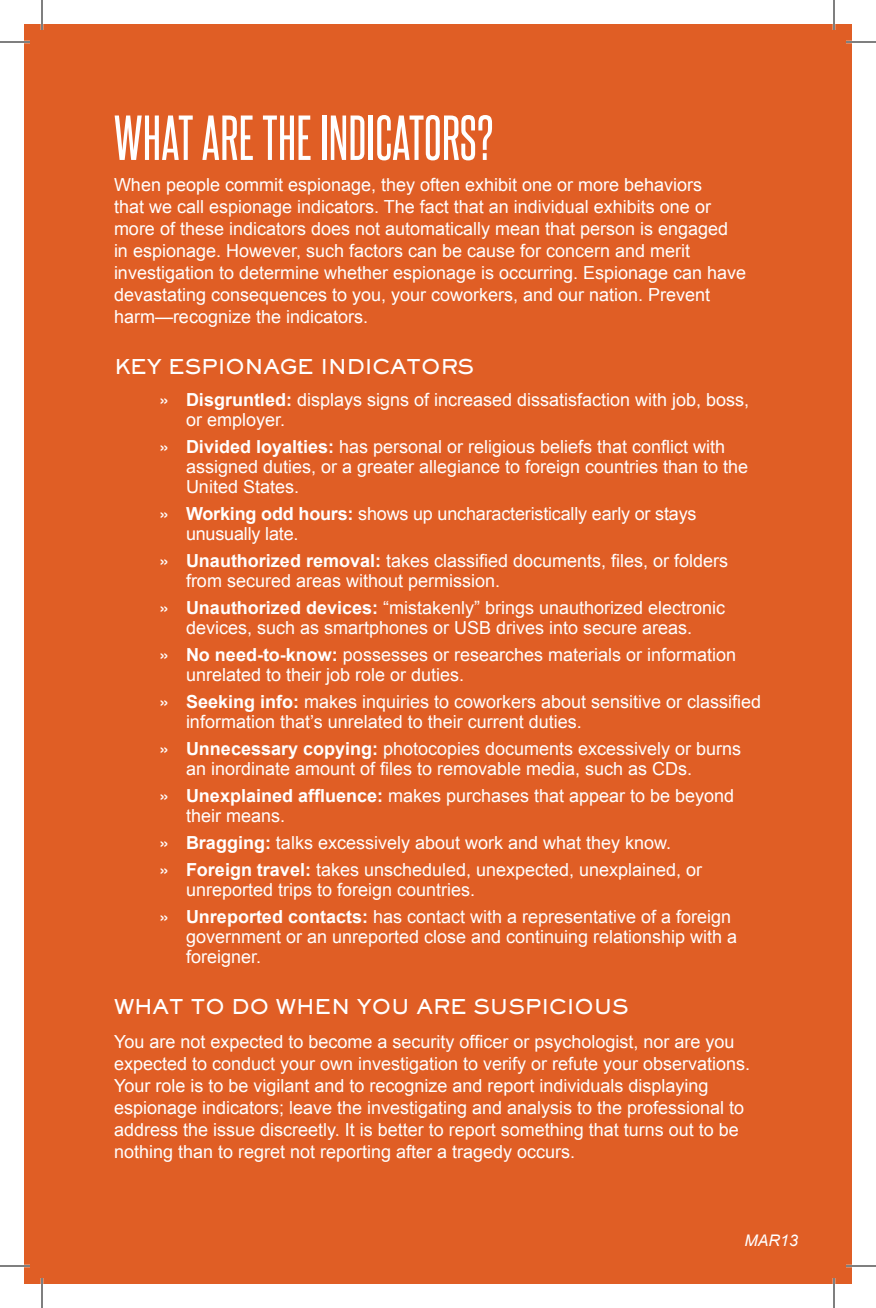
<style>
.page{position:relative;width:876px;height:1308px;background:#fff}
.page>*{position:absolute;margin:0;border:0;box-sizing:border-box;transform-origin:0 0}
.Intro_-_divider_copy{font:54px "Steelfish Rg";letter-spacing:.01em;color:#fff}
.video_-_notes{font:20px "AT Sackers Heavy Gothic";letter-spacing:-.025em;color:#fff}
.body_-_text{font:18px/20px "Arial";color:#fff}
.body_-_text_extra_sp{font:18px/22px "Arial";color:#fff}
.t1{font:italic 16px "Arial";color:#fff}
.s1{font-family:"Helvetica"}
.s2{font-weight:700}
</style>
<div class="page">
<div style="left:24px;top:24px;width:828px;height:1260px;background:#e05e25"></div>
<hr style="left:0;top:41px;width:30px;height:2px;background:#fff">
<hr style="left:846px;top:41px;width:30px;height:2px;background:#fff">
<hr style="left:0;top:1265px;width:30px;height:2px;background:#fff">
<hr style="left:846px;top:1265px;width:30px;height:2px;background:#fff">
<hr style="left:41px;top:0;width:2px;height:30px;background:#fff">
<hr style="left:41px;top:1278px;width:2px;height:30px;background:#fff">
<hr style="left:833px;top:0;width:2px;height:30px;background:#fff">
<hr style="left:833px;top:1278px;width:2px;height:30px;background:#fff">
<hr style="left:0;top:42px;width:30px;height:1px;background:#000">
<hr style="left:846px;top:42px;width:30px;height:1px;background:#000">
<hr style="left:0;top:1266px;width:30px;height:1px;background:#000">
<hr style="left:846px;top:1266px;width:30px;height:1px;background:#000">
<hr style="left:42px;top:0;width:1px;height:30px;background:#000">
<hr style="left:42px;top:1278px;width:1px;height:30px;background:#000">
<hr style="left:834px;top:0;width:1px;height:30px;background:#000">
<hr style="left:834px;top:1278px;width:1px;height:30px;background:#000">
<p class="Intro_-_divider_copy" style="left:114px;top:105px;width:381px">WHAT ARE THE INDICATORS?</p>
<p class="body_-_text" style="left:114px;top:174px;width:634px;line-height:22px">When people commit espionage, they often exhibit one or more behaviors<br>that we call espionage indicators. The fact that an individual exhibits one or more of these indicators does not automatically mean that person is engaged in espionage. However, such factors can be cause for concern and merit investigation to determine whether espionage is occurring. Espionage can have devastating consequences to you, your coworkers, and our nation. Prevent harm—recognize the indicators.</p>
<p class="video_-_notes" style="left:114px;top:353px;width:362px">KEY ESPIONAGE INDICATORS</p>
<p class="body_-_text" style="left:186px;top:390px;width:565px;text-indent:-27px"><span class="s1">»</span> <span class="s2">Disgruntled:</span> displays signs of increased dissatisfaction with job, boss, or employer.</p>
<p class="body_-_text" style="left:186px;top:437px;width:564px;text-indent:-27px"><span class="s1">»</span> <span class="s2">Divided loyalties:</span> has personal or religious beliefs that conflict with assigned duties, or a greater allegiance to foreign countries than to the<br>United States.</p>
<p class="body_-_text" style="left:186px;top:504px;width:512px;text-indent:-27px"><span class="s1">»</span> <span class="s2">Working odd hours:</span> shows up uncharacteristically early or stays unusually late.</p>
<p class="body_-_text" style="left:186px;top:551px;width:544px;text-indent:-27px"><span class="s1">»</span> <span class="s2">Unauthorized removal:</span> takes classified documents, files, or folders from secured areas without permission.</p>
<p class="body_-_text" style="left:159px;top:598px;width:568px;text-align:center"><span class="s1">»</span> <span class="s2">Unauthorized devices:</span> “mistakenly” brings unauthorized electronic devices, such as smartphones or USB drives into secure areas.</p>
<p class="body_-_text" style="left:186px;top:645px;width:552px;text-indent:-27px"><span class="s1">»</span> <span class="s2">No need-to-know:</span> possesses or researches materials or information unrelated to their job role or duties.</p>
<p class="body_-_text" style="left:186px;top:692px;width:577px;text-indent:-27px"><span class="s1">»</span> <span class="s2">Seeking info:</span> makes inquiries to coworkers about sensitive or classified information that’s unrelated to their current duties.</p>
<p class="body_-_text" style="left:186px;top:739px;width:557px;text-indent:-27px"><span class="s1">»</span> <span class="s2">Unnecessary copying:</span> photocopies documents excessively or burns an inordinate amount of files to removable media, such as CDs.</p>
<p class="body_-_text" style="left:186px;top:786px;width:550px;text-indent:-27px"><span class="s1">»</span> <span class="s2">Unexplained affluence:</span> makes purchases that appear to be beyond their means.</p>
<p class="body_-_text" style="left:159px;top:833px;width:514px"><span class="s1">»</span> <span class="s2">Bragging:</span> talks excessively about work and what they know.</p>
<p class="body_-_text" style="left:186px;top:860px;width:518px;text-indent:-27px"><span class="s1">»</span> <span class="s2">Foreign travel:</span> takes unscheduled, unexpected, unexplained, or unreported trips to foreign countries.</p>
<p class="body_-_text" style="left:186px;top:907px;width:553px;text-indent:-27px"><span class="s1">»</span> <span class="s2">Unreported contacts:</span> has contact with a representative of a foreign government or an unreported close and continuing relationship with a foreigner.</p>
<p class="video_-_notes" style="left:114px;top:993px;width:516px">WHAT TO DO WHEN YOU ARE SUSPICIOUS</p>
<p class="body_-_text_extra_sp" style="left:114px;top:1031px;width:638px">You are not expected to become a security officer or psychologist, nor are you expected to conduct your own investigation to verify or refute your observations.<br>Your role is to be vigilant and to recognize and report individuals displaying espionage indicators; leave the investigating and analysis to the professional to address the issue discreetly. It is better to report something that turns out to be nothing than to regret not reporting after a tragedy occurs.</p>
<p class="t1" style="left:745px;top:1230px;width:55px">MAR13</p>
</div>
